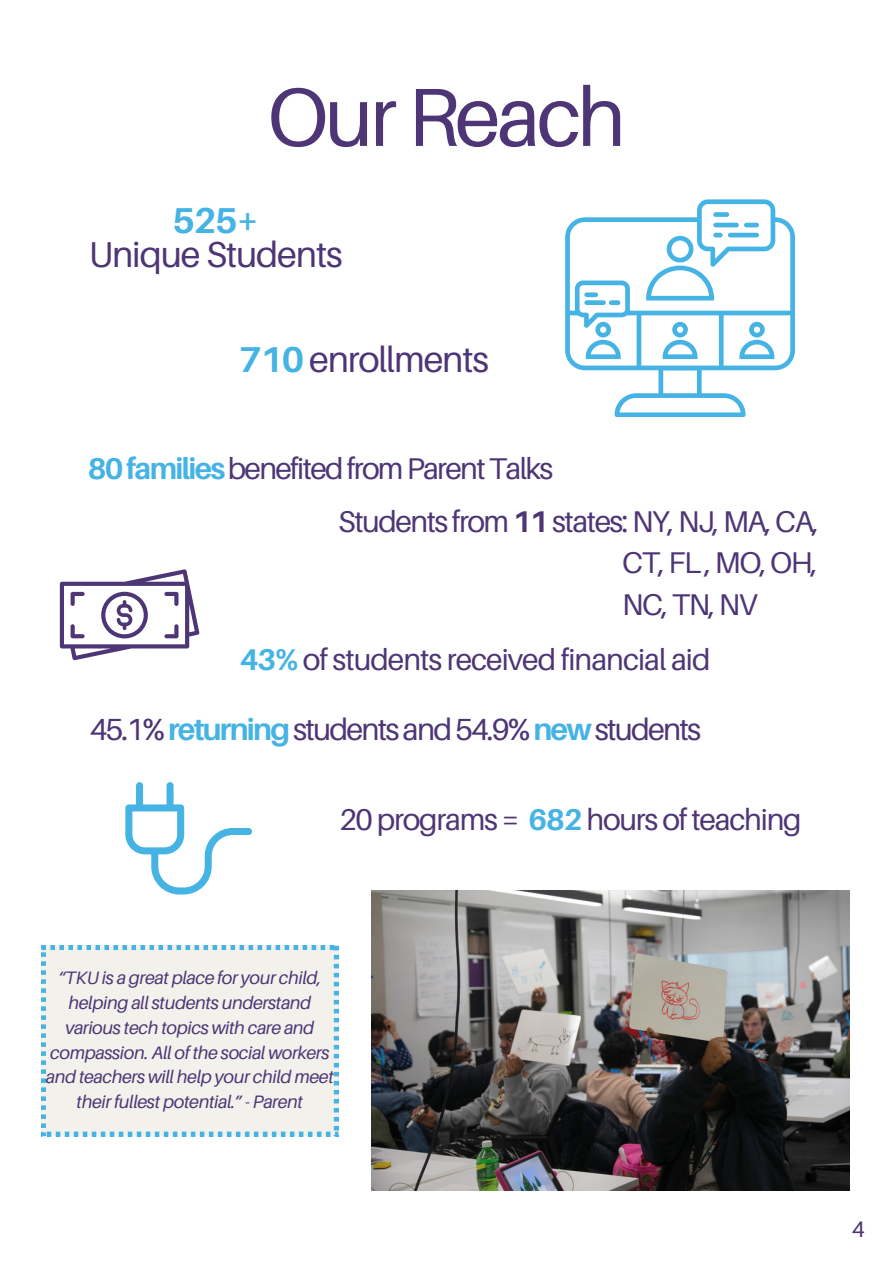
<style>
.page{position:relative;width:893px;height:1264px;background:#fff}
.page>*{position:absolute;margin:0;border:0;box-sizing:border-box;transform-origin:0 0}
.t1{font:82.5px "Aileron";letter-spacing:-.045em;color:#4d3576}
.t2{font:36px/33.8px "Aileron";letter-spacing:-.03em;color:#4d3576;text-align:center}
.t3{font:30.6px "Aileron";letter-spacing:-.06em;color:#4d3576}
.t4{font:30px/41.7px "Aileron";letter-spacing:-.05em;color:#4d3576;text-align:justify}
.t5{font:22.5px "Aileron";color:#4d3576}
.t6{font:italic 18px/24.8px "Aileron";letter-spacing:-.015em;color:#4d3576;text-align:center}
.s1{font-weight:700;color:#45b3e4}
.s2{font-weight:700}
</style>
<div class="page">
<svg style="left:565px;top:199px;width:229px;height:218px"></svg>
<svg style="left:60px;top:569px;width:139px;height:91px"></svg>
<div style="left:41px;top:945px;width:297px;height:191px;background:#f2f1eb"></div>
<img style="left:371px;top:890px;width:478px;height:300px">
<svg style="left:125px;top:782px;width:127px;height:112px"></svg>
<h2 class="t1" style="left:267px;top:66px;width:360px">Our Reach</h2>
<h3 class="t2" style="left:89px;top:203px;width:255px"><span class="s1">525+<br></span>Unique Students</h3>
<h3 class="t2" style="left:239px;top:341px;width:251px"><span class="s1">710</span> enrollments</h3>
<p class="t4" style="left:88px;top:447px;width:467px"><span class="s1">80families</span>benefited from Parent Talks</p>
<p class="t4" style="left:622px;top:499px;width:198px;text-indent:-284px">Students from <span class="s2">11</span> states: NY, NJ, MA, CA, CT, FL, MO, OH, NC, TN, NV</p>
<h3 class="t4" style="left:240px;top:637px;width:472px"><span class="s1">43%</span> of students received financial aid</h3>
<h3 class="t3" style="left:90px;top:710px;width:613px">45.1% <span class="s1">returning</span> students and 54.9% <span class="s1">new</span> students</h3>
<h3 class="t4" style="left:339px;top:798px;width:464px">20 programs = <span class="s1">682</span> hours of teaching</h3>
<h1 class="t6" style="left:46px;top:965px;width:289px">“TKU is a great place for your child, helping all students understand various tech topics with care and compassion. All of the social workers and teachers will help your child meet their fullest potential.” - Parent</h1>
<p class="t5" style="left:851px;top:1215px;width:15px">4</p>
</div>
